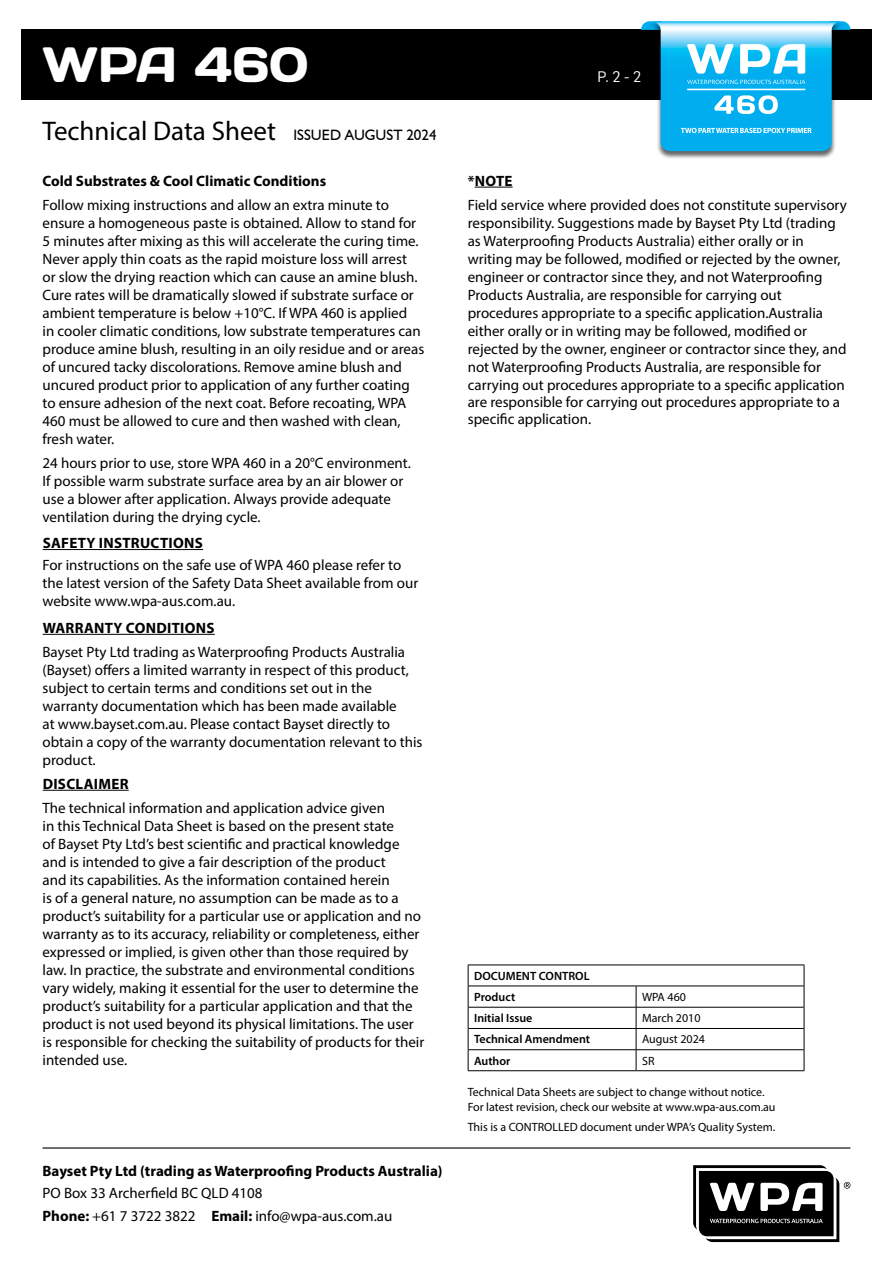
<style>
.page{position:relative;width:893px;height:1263px;background:#fff}
.page>*{position:absolute;margin:0;border:0;box-sizing:border-box;transform-origin:0 0}
.t1{font:49.5px "Days";color:#fff}
.t2{font:27px "Myriad Pro";color:#000}
.t3{font:15px/18px "Myriad Pro";color:#000}
.t4{font:700 15px "Myriad Pro";color:#000}
.t5{font:700 15px "Myriad Pro";letter-spacing:.02em;color:#000}
.t6{font:15px "Humanist 521 BT";color:#000}
.t7{font:15px "Flama";color:#fff}
.t8{font:12px/14.4px "Myriad Pro";color:#000}
.t9{font:600 12px/21px "Myriad Pro";color:#000}
.s1{font-weight:700}
</style>
<div class="page">
<hr style="left:43px;top:1147px;width:807px;height:1px;background:#000">
<div style="left:21px;top:30px;width:851px;height:70px;background:#000"></div>
<svg style="left:693px;top:1165px;width:157px;height:77px"></svg>
<hr style="left:468px;top:964px;width:168px;height:1px;background:#000">
<hr style="left:636px;top:964px;width:168px;height:1px;background:#000">
<svg style="left:468px;top:965px;width:1px;height:105px"></svg>
<svg style="left:804px;top:965px;width:1px;height:105px"></svg>
<hr style="left:468px;top:1070px;width:168px;height:1px;background:#000">
<hr style="left:636px;top:1070px;width:168px;height:1px;background:#000">
<hr style="left:468px;top:986px;width:168px;height:1px;background:#000">
<hr style="left:636px;top:986px;width:168px;height:1px;background:#000">
<hr style="left:468px;top:1007px;width:168px;height:1px;background:#000">
<hr style="left:636px;top:1007px;width:168px;height:1px;background:#000">
<hr style="left:468px;top:1028px;width:168px;height:1px;background:#000">
<hr style="left:636px;top:1028px;width:168px;height:1px;background:#000">
<hr style="left:468px;top:1049px;width:168px;height:1px;background:#000">
<hr style="left:636px;top:1049px;width:168px;height:1px;background:#000">
<svg style="left:636px;top:986px;width:1px;height:84px"></svg>
<div style="left:647px;top:22px;width:198px;height:137px;background:#000;opacity:.6"></div>
<svg style="left:641px;top:21px;width:209px;height:130px"></svg>
<hr style="left:43px;top:549px;width:160px;height:1px;background:#000">
<hr style="left:43px;top:634px;width:172px;height:1px;background:#000">
<hr style="left:43px;top:790px;width:86px;height:1px;background:#000">
<hr style="left:475px;top:187px;width:38px;height:1px;background:#000">
<h1 class="t1" style="left:43px;top:33px;width:268px">WPA 460</h1>
<h2 class="t2" style="left:43px;top:114px;width:235px">Technical Data Sheet</h2>
<p class="t6" style="left:293px;top:125px;width:145px">ISSUED AUGUST 2024</p>
<p class="t4" style="left:43px;top:171px;width:285px">Cold Substrates &amp; Cool Climatic Conditions</p>
<p class="t3" style="left:43px;top:195px;width:383px">Follow mixing instructions and allow an extra minute to ensure a homogeneous paste is obtained. Allow to stand for 5 minutes after mixing as this will accelerate the curing time.<br>Never apply thin coats as the rapid moisture loss will arrest<br>or slow the drying reaction which can cause an amine blush.<br>Cure rates will be dramatically slowed if substrate surface or ambient temperature is below +10°C. If WPA 460 is applied<br>in cooler climatic conditions, low substrate temperatures can produce amine blush, resulting in an oily residue and or areas of uncured tacky discolorations. Remove amine blush and uncured product prior to application of any further coating to ensure adhesion of the next coat. Before recoating, WPA 460 must be allowed to cure and then washed with clean, fresh water.</p>
<p class="t3" style="left:43px;top:453px;width:370px">24 hours prior to use, store WPA 460 in a 20°C environment.<br>If possible warm substrate surface area by an air blower or use a blower after application. Always provide adequate ventilation during the drying cycle.</p>
<p class="t5" style="left:43px;top:533px;width:162px">SAFETY INSTRUCTIONS</p>
<p class="t3" style="left:43px;top:556px;width:377px">For instructions on the safe use of WPA 460 please refer to the latest version of the Safety Data Sheet available from our website www.wpa-aus.com.au.</p>
<p class="t5" style="left:43px;top:618px;width:173px">WARRANTY CONDITIONS</p>
<p class="t3" style="left:43px;top:642px;width:382px">Bayset Pty Ltd trading as Waterproofing Products Australia (Bayset) offers a limited warranty in respect of this product, subject to certain terms and conditions set out in the warranty documentation which has been made available<br>at www.bayset.com.au. Please contact Bayset directly to obtain a copy of the warranty documentation relevant to this product.</p>
<p class="t5" style="left:43px;top:774px;width:87px">DISCLAIMER</p>
<p class="t3" style="left:43px;top:798px;width:383px">The technical information and application advice given<br>in this Technical Data Sheet is based on the present state<br>of Bayset Pty Ltd’s best scientific and practical knowledge and is intended to give a fair description of the product<br>and its capabilities. As the information contained herein<br>is of a general nature, no assumption can be made as to a product’s suitability for a particular use or application and no warranty as to its accuracy, reliability or completeness, either expressed or implied, is given other than those required by law. In practice, the substrate and environmental conditions vary widely, making it essential for the user to determine the product’s suitability for a particular application and that the product is not used beyond its physical limitations. The user is responsible for checking the suitability of products for their intended use.</p>
<p class="t4" style="left:43px;top:1161px;width:402px">Bayset Pty Ltd (trading as Waterproofing Products Australia)</p>
<p class="t3" style="left:43px;top:1182px;width:351px;line-height:22.2px">PO Box 33 Archerfield BC QLD 4108<br><span class="s1">Phone:</span> +61 7 3722 3822 <span class="s1">Email:</span> info@wpa-aus.com.au</p>
<p class="t7" style="left:597px;top:66px;width:45px">P. 2 - 2</p>
<p class="t4" style="left:468px;top:171px;width:46px">*NOTE</p>
<p class="t3" style="left:468px;top:195px;width:381px">Field service where provided does not constitute supervisory responsibility. Suggestions made by Bayset Pty Ltd (trading as Waterproofing Products Australia) either orally or in writing may be followed, modified or rejected by the owner, engineer or contractor since they, and not Waterproofing Products Australia, are responsible for carrying out procedures appropriate to a specific application.Australia either orally or in writing may be followed, modified or rejected by the owner, engineer or contractor since they, and not Waterproofing Products Australia, are responsible for carrying out procedures appropriate to a specific application are responsible for carrying out procedures appropriate to a specific application.</p>
<p class="t9" style="left:474px;top:965px;width:117px">DOCUMENT CONTROL<br>Product</p>
<p class="t8" style="left:642px;top:989px;width:45px">WPA 460</p>
<p class="t9" style="left:474px;top:1007px;width:60px">Initial Issue</p>
<p class="t8" style="left:642px;top:1011px;width:60px">March 2010</p>
<p class="t9" style="left:474px;top:1029px;width:117px">Technical Amendment</p>
<p class="t8" style="left:642px;top:1032px;width:65px">August 2024</p>
<p class="t9" style="left:474px;top:1050px;width:38px">Author</p>
<p class="t8" style="left:642px;top:1053px;width:14px">SR</p>
<p class="t8" style="left:468px;top:1085px;width:309px">Technical Data Sheets are subject to change without notice.<br>For latest revision, check our website at www.wpa-aus.com.au</p>
<p class="t8" style="left:468px;top:1120px;width:309px">This is a CONTROLLED document under WPA’s Quality System.</p>
</div>
